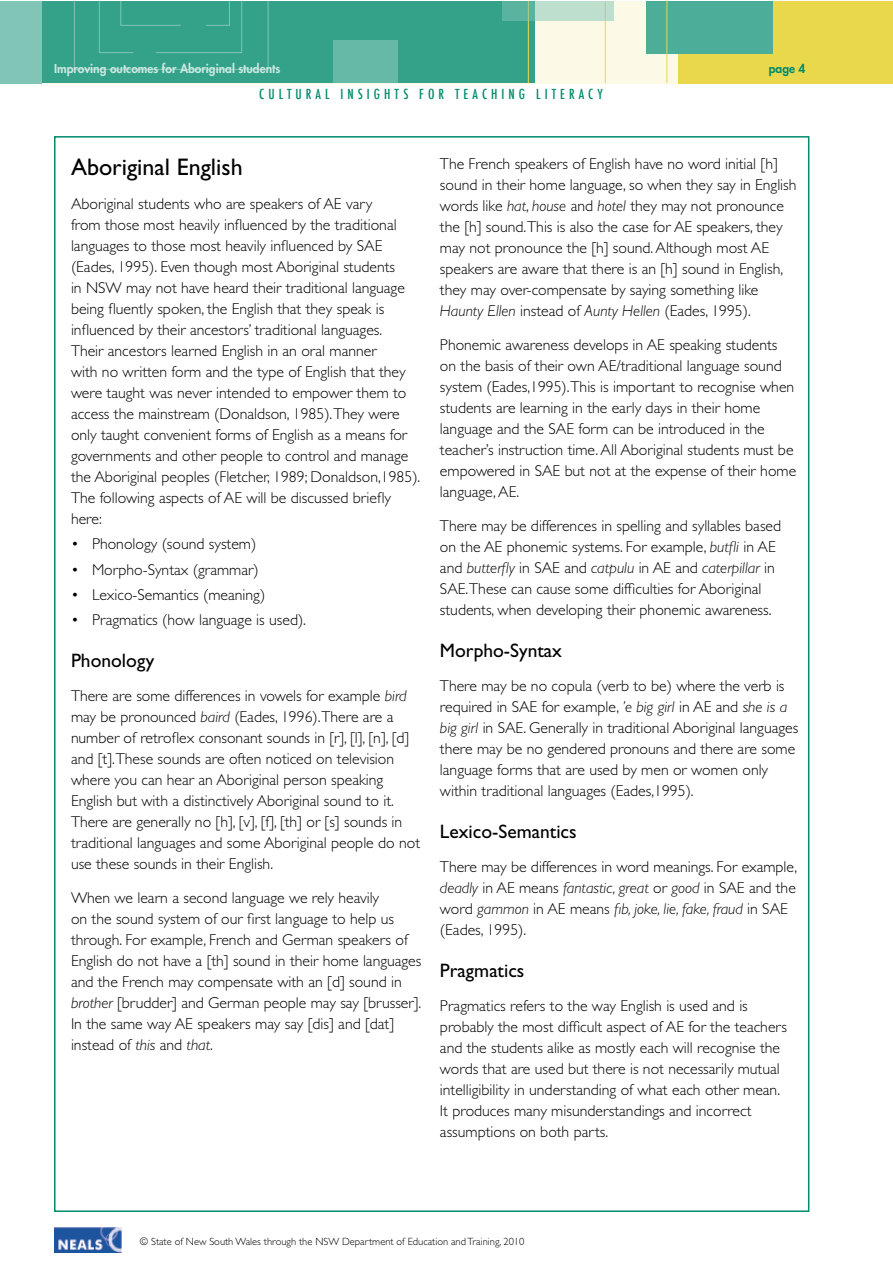
<style>
.page{position:relative;width:893px;height:1263px;background:#fff}
.page>*{position:absolute;margin:0;border:0;box-sizing:border-box;transform-origin:0 0}
.t1{font:24px "Gill Sans";color:#000}
.t2{font:19.5px "Gill Sans";color:#000}
.t3{font:300 15.75px/21px "Gill Sans";color:#000}
.t4{font:500 condensed 13.5px "Futura";letter-spacing:.3em;color:#008b6c}
.t5{font:800 12px "Futura";color:#cce8e2}
.t6{font:800 12px "Futura";color:#008b6c}
.t7{font:300 10.5px "Gill Sans";color:#000}
.s1{font-style:italic}
</style>
<div class="page">
<div style="left:1px;top:1px;width:891px;height:82px;background:#fcfae6"></div>
<div style="left:0;top:1px;width:535px;height:82px;background:#33a289"></div>
<div style="left:679px;top:1px;width:213px;height:82px;background:#e9d84c"></div>
<div style="left:333px;top:40px;width:64px;height:43px;background:#66b9a7"></div>
<img style="left:54px;top:1227px;width:67px;height:25px">
<div style="left:0;top:1px;width:42px;height:82px;background:#80c5b5"></div>
<div style="left:646px;top:1px;width:126px;height:53px;background:#4cae98"></div>
<hr style="left:528px;top:1px;width:1px;height:82px;background:#e9d84c">
<hr style="left:605px;top:1px;width:1px;height:82px;background:#e9d84c">
<hr style="left:666px;top:1px;width:1px;height:82px;background:#e9d84c">
<svg style="left:502px;top:1px;width:111px;height:20px;background:#a0d2be"></svg>
<svg style="left:74px;top:1px;width:195px;height:69px"></svg>
<p class="t5" style="left:54px;top:61px;width:228px">Improving outcomes for Aboriginal students</p>
<p class="t6" style="left:769px;top:61px;width:38px">page 4</p>
<p class="t4" style="left:259px;top:86px;width:345px">CULTURAL INSIGHTS FOR TEACHING LITERACY</p>
<h1 class="t1" style="left:71px;top:153px;width:173px">Aboriginal English</h1>
<p class="t3" style="left:71px;top:193px;width:351px">Aboriginal students who are speakers of AE vary<br>from those most heavily influenced by the traditional languages to those most heavily influenced by SAE (Eades, 1995). Even though most Aboriginal students<br>in NSW may not have heard their traditional language being fluently spoken, the English that they speak is influenced by their ancestors’ traditional languages.<br>Their ancestors learned English in an oral manner<br>with no written form and the type of English that they were taught was never intended to empower them to access the mainstream (Donaldson, 1985).They were only taught convenient forms of English as a means for governments and other people to control and manage the Aboriginal peoples (Fletcher, 1989; Donaldson,1985).<br>The following aspects of AE will be discussed briefly here:</p>
<p class="t3" style="left:71px;top:534px;width:187px">• Phonology (sound system)</p>
<p class="t3" style="left:71px;top:559px;width:189px">• Morpho-Syntax (grammar)</p>
<p class="t3" style="left:71px;top:584px;width:196px">• Lexico-Semantics (meaning)</p>
<p class="t3" style="left:71px;top:609px;width:237px">• Pragmatics (how language is used).</p>
<p class="t2" style="left:71px;top:650px;width:85px">Phonology</p>
<p class="t3" style="left:71px;top:686px;width:351px">There are some differences in vowels for example <span class="s1">bird </span>may be pronounced <span class="s1">baird</span> (Eades, 1996).There are a number of retroflex consonant sounds in [r], [l], [n], [d] and [t].These sounds are often noticed on television where you can hear an Aboriginal person speaking English but with a distinctively Aboriginal sound to it.<br>There are generally no [h], [v], [f], [th] or [s] sounds in traditional languages and some Aboriginal people do not use these sounds in their English.</p>
<p class="t3" style="left:71px;top:887px;width:352px">When we learn a second language we rely heavily<br>on the sound system of our first language to help us through. For example, French and German speakers of English do not have a [th] sound in their home languages and the French may compensate with an [d] sound in <span class="s1">brother</span> [brudder] and German people may say [brusser].<br>In the same way AE speakers may say [dis] and [dat] instead of <span class="s1">this</span> and <span class="s1">that</span>.</p>
<p class="t3" style="left:440px;top:154px;width:358px">The French speakers of English have no word initial [h] sound in their home language, so when they say in English words like <span class="s1">hat</span>, <span class="s1">house</span> and <span class="s1">hotel</span> they may not pronounce the [h] sound.This is also the case for AE speakers, they may not pronounce the [h] sound. Although most AE speakers are aware that there is an [h] sound in English, they may over-compensate by saying something like <span class="s1">Haunty Ellen</span> instead of <span class="s1">Aunty Hellen</span> (Eades, 1995).</p>
<p class="t3" style="left:440px;top:334px;width:358px">Phonemic awareness develops in AE speaking students on the basis of their own AE/traditional language sound system (Eades,1995).This is important to recognise when students are learning in the early days in their home language and the SAE form can be introduced in the teacher’s instruction time. All Aboriginal students must be empowered in SAE but not at the expense of their home language, AE.</p>
<p class="t3" style="left:440px;top:515px;width:343px">There may be differences in spelling and syllables based on the AE phonemic systems. For example, <span class="s1">butfli</span> in AE and <span class="s1">butterfly</span> in SAE and <span class="s1">catpulu</span> in AE and <span class="s1">caterpillar</span> in SAE.These can cause some difficulties for Aboriginal students, when developing their phonemic awareness.</p>
<p class="t2" style="left:440px;top:639px;width:124px">Morpho-Syntax</p>
<p class="t3" style="left:440px;top:675px;width:360px">There may be no copula (verb to be) where the verb is required in SAE for example, <span class="s1">’e big girl</span> in AE and <span class="s1">she is a big girl</span> in SAE. Generally in traditional Aboriginal languages there may be no gendered pronouns and there are some language forms that are used by men or women only within traditional languages (Eades,1995).</p>
<p class="t2" style="left:440px;top:820px;width:138px">Lexico-Semantics</p>
<p class="t3" style="left:440px;top:856px;width:359px">There may be differences in word meanings. For example, <span class="s1">deadly</span> in AE means <span class="s1">fantastic, great</span> or <span class="s1">good</span> in SAE and the word <span class="s1">gammon</span> in AE means <span class="s1">fib, joke, lie, fake, fraud</span> in SAE (Eades, 1995).</p>
<p class="t2" style="left:440px;top:959px;width:86px">Pragmatics</p>
<p class="t3" style="left:440px;top:995px;width:349px">Pragmatics refers to the way English is used and is probably the most difficult aspect of AE for the teachers and the students alike as mostly each will recognise the words that are used but there is not necessarily mutual intelligibility in understanding of what each other mean.<br>It produces many misunderstandings and incorrect assumptions on both parts.</p>
<p class="t7" style="left:140px;top:1235px;width:386px">© State of New South Wales through the NSW Department of Education and Training, 2010</p>
</div>
